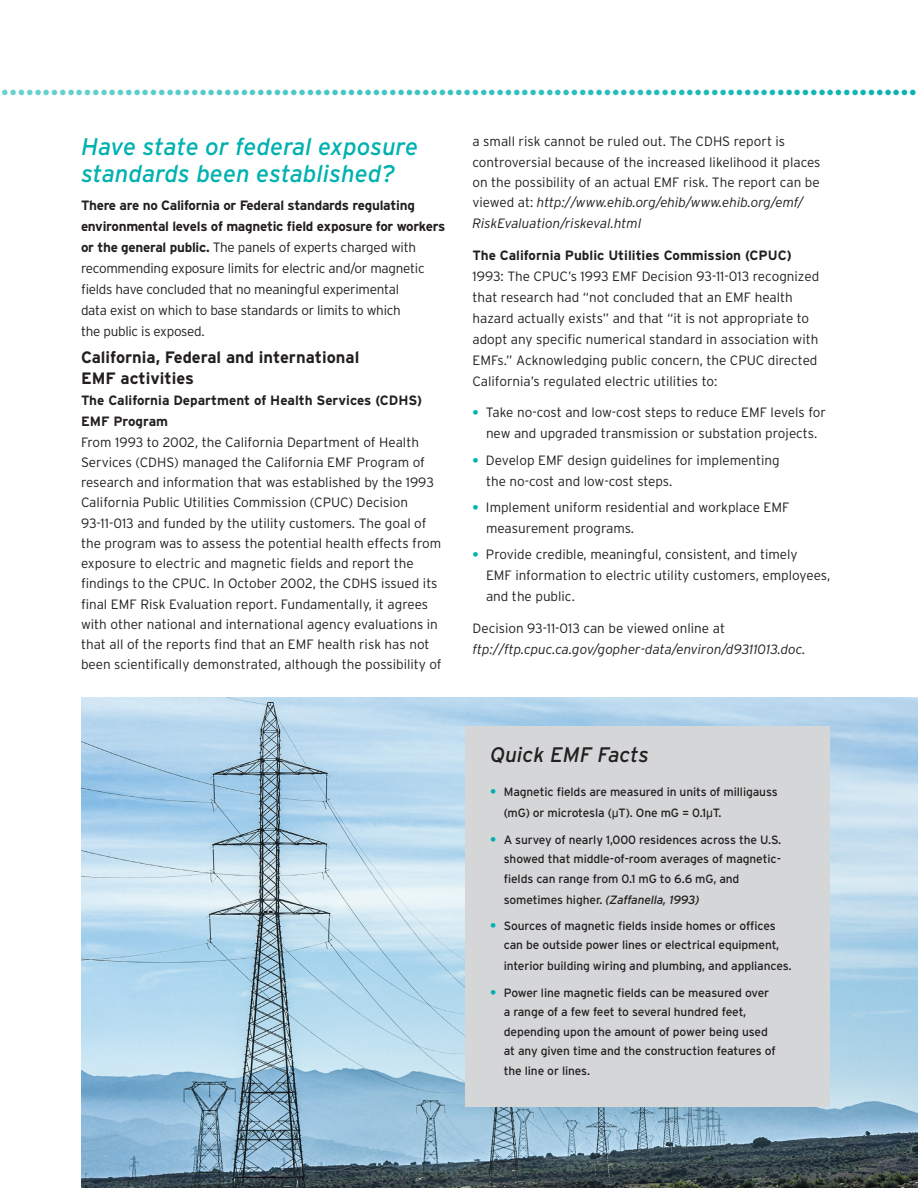
<style>
.page{position:relative;width:918px;height:1188px;background:#fff}
.page>*{position:absolute;margin:0;border:0;box-sizing:border-box;transform-origin:0 0}
.Section{font:italic 24px/27px "Interstate";color:#00b1b0}
.t1{font:21px "Minion Pro";color:#00b1b0}
.t2{font:italic 21px "Interstate";color:#231f20}
.Subhead{font:700 16.5px/21px "Interstate";color:#231f20}
.text{font:300 13.5px/20.2px "Interstate";color:#231f20}
.hanging{font:300 13.5px/21px "Interstate";color:#231f20}
.Section-2{font:300 13.5px/21px "Interstate";letter-spacing:-.02em;color:#231f20}
.Q_A_Question{font:700 13.5px/21px "Interstate";color:#231f20}
.text-2{font:italic 300 13.5px/21px "Interstate";color:#231f20}
.hanging-2{font:12px/19.5px "Interstate";letter-spacing:-.01em;color:#231f20}
.hanging-3{font:italic 12px "Interstate";letter-spacing:-.01em;color:#231f20}
.s1{font-weight:700}
.s2{font-style:italic}
.s3{font-weight:700;font-size:12.75px;color:#00b1b0}
.s4{font-style:normal}
.s5{font-family:"Arial"}
</style>
<div class="page">
<img style="left:81px;top:698px;width:837px;height:490px">
<div style="left:465px;top:726px;width:365px;height:381px;background:#d5d6d8"></div>
<h2 class="t1" style="left:1px;top:78px;width:918px">•••••••••••••••••••••••••••••••••••••••••••••••••••••••••••••••••••••••••••••••••••••••••••••••••••••••••••••••</h2>
<p class="Section" style="left:81px;top:133px;width:339px">Have state or federal exposure standards been established?</p>
<p class="Section-2" style="left:81px;top:194px;width:366px"><span class="s1">There are no California or Federal standards regulating environmental levels of magnetic field exposure for workers or the general public.</span> The panels of experts charged with recommending exposure limits for electric and/or magnetic fields have concluded that no meaningful experimental<br>data exist on which to base standards or limits to which<br>the public is exposed.</p>
<p class="Subhead" style="left:81px;top:347px;width:280px">California, Federal and international<br>EMF activities</p>
<p class="Q_A_Question" style="left:81px;top:390px;width:343px">The California Department of Health Services (CDHS)<br>EMF Program</p>
<p class="text" style="left:81px;top:432px;width:362px">From 1993 to 2002, the California Department of Health Services (CDHS) managed the California EMF Program of research and information that was established by the 1993<br>California Public Utilities Commission (CPUC) Decision 93-11-013 and funded by the utility customers. The goal of the program was to assess the potential health effects from exposure to electric and magnetic fields and report the findings to the CPUC. In October 2002, the CDHS issued its final EMF Risk Evaluation report. Fundamentally, it agrees with other national and international agency evaluations in that all of the reports find that an EMF health risk has not been scientifically demonstrated, although the possibility of</p>
<p class="text" style="left:472px;top:131px;width:350px">a small risk cannot be ruled out. The CDHS report is controversial because of the increased likelihood it places on the possibility of an actual EMF risk. The report can be viewed at: <span class="s2">http://www.ehib.org/ehib/www.ehib.org/emf/ RiskEvaluation/riskeval.html</span></p>
<p class="Q_A_Question" style="left:472px;top:244px;width:321px">The California Public Utilities Commission (CPUC)</p>
<p class="text" style="left:472px;top:265px;width:348px;line-height:21px">1993: The CPUC’s 1993 EMF Decision 93-11-013 recognized that research had “not concluded that an EMF health hazard actually exists” and that “it is not appropriate to adopt any specific numerical standard in association with EMFs.” Acknowledging public concern, the CPUC directed California’s regulated electric utilities to:</p>
<p class="hanging" style="left:472px;top:402px;width:355px;text-align:center"><span class="s3">•</span> Take no-cost and low-cost steps to reduce EMF levels for new and upgraded transmission or substation projects.</p>
<p class="hanging" style="left:486px;top:449px;width:295px;text-indent:-14px"><span class="s3">•</span> Develop EMF design guidelines for implementing the no-cost and low-cost steps.</p>
<p class="hanging" style="left:486px;top:497px;width:305px;text-indent:-14px"><span class="s3">•</span> Implement uniform residential and workplace EMF measurement programs.</p>
<p class="hanging" style="left:486px;top:544px;width:346px;text-indent:-14px"><span class="s3">•</span> Provide credible, meaningful, consistent, and timely<br>EMF information to electric utility customers, employees, and the public.</p>
<p class="text-2" style="left:472px;top:618px;width:335px"><span class="s4">Decision 93-11-013 can be viewed online at </span>ftp://ftp.cpuc.ca.gov/gopher-data/environ/d9311013.doc.</p>
<p class="t2" style="left:490px;top:743px;width:160px">Quick EMF Facts</p>
<p class="hanging-2" style="left:504px;top:782px;width:276px;line-height:21px;text-indent:-14px"><span class="s3">•</span> Magnetic fields are measured in units of milligauss (mG) or microtesla (<span class="s5">μ</span>T). One mG = 0.1<span class="s5">μ</span>T.</p>
<p class="hanging-2" style="left:504px;top:830px;width:279px;text-align:justify;text-indent:-14px"><span class="s3">•</span> A survey of nearly 1,000 residences across the U.S. showed that middle-of-room averages of magnetic&shy;fields can range from 0.1 mG to 6.6 mG, and</p>
<p class="hanging-3" style="left:504px;top:893px;width:197px"><span class="s4">sometimes higher.</span> (Zaffanella, 1993)</p>
<p class="hanging-2" style="left:504px;top:916px;width:277px;text-indent:-14px"><span class="s3">•</span> Sources of magnetic fields inside homes or offices can be outside power lines or electrical equipment,</p>
<p class="hanging-2" style="left:504px;top:956px;width:289px">interior building wiring and plumbing, and appliances.</p>
<p class="hanging-2" style="left:504px;top:983px;width:274px;text-indent:-14px"><span class="s3">•</span> Power line magnetic fields can be measured over a range of a few feet to several hundred feet, depending upon the amount of power being used at any given time and the construction features of the line or lines.</p>
</div>
